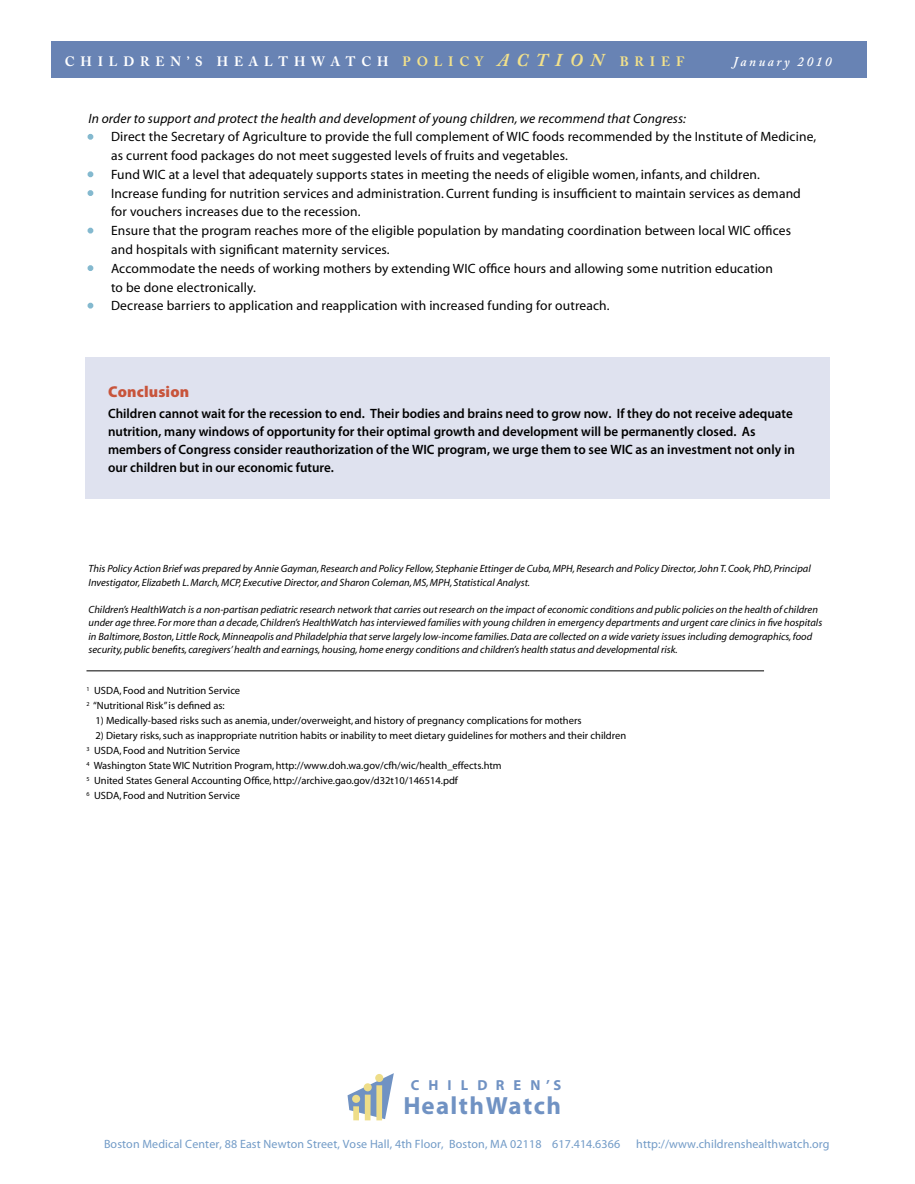
<style>
.page{position:relative;width:915px;height:1184px;background:#fff}
.page>*{position:absolute;margin:0;border:0;box-sizing:border-box;transform-origin:0 0}
.t1{font:700 24.9px "Myriad";letter-spacing:.06em;color:#7092c3}
.t2{font:italic 700 18px "Adobe Caslon Pro";letter-spacing:.44em;color:#f2e18b}
.t3{font:900 15.75px "Myriad Pro";letter-spacing:.01em;color:#c8543b}
.t4{font:700 14.55px "Myriad";letter-spacing:.625em;color:#7092c3}
.t5{font:13.5px/18.8px "Myriad";letter-spacing:.01em;color:#000}
.t6{font:600 13.5px/18px "Myriad Pro";color:#000}
.t7{font:italic 13.5px "Myriad";letter-spacing:.01em;color:#000}
.t8{font:700 13.5px "Adobe Caslon Pro";color:#fff}
.t9{font:italic 600 13.5px "Adobe Caslon Pro";letter-spacing:.2em;color:#fff}
.t10{font:700 13.5px "Adobe Caslon Pro";color:#f2e18b}
.t11{font:12px "Myriad Pro";letter-spacing:.01em;color:#729bc7}
.t12{font:italic 10.5px/13.5px "Myriad";color:#000}
.t13{font:10.5px/15px "Myriad";color:#000}
.s1{font-style:normal;font-size:13.5px}
.s2{color:#84b9cf}
</style>
<div class="page">
<svg style="left:87px;top:134px;width:6px;height:6px"></svg>
<svg style="left:87px;top:171px;width:6px;height:6px"></svg>
<svg style="left:87px;top:190px;width:6px;height:6px"></svg>
<svg style="left:87px;top:228px;width:6px;height:5px"></svg>
<svg style="left:87px;top:265px;width:6px;height:6px"></svg>
<svg style="left:87px;top:303px;width:6px;height:5px"></svg>
<div style="left:51px;top:42px;width:814px;height:36px;background:#6883b4"></div>
<svg style="left:347px;top:1073px;width:47px;height:46px"></svg>
<div style="left:352px;top:1094px;width:8px;height:8px;background:#ed8;border-radius:50%"></div>
<div style="left:353px;top:1106px;width:6px;height:14px;background:#ed8"></div>
<div style="left:363px;top:1083px;width:8px;height:8px;background:#ed8;border-radius:50%"></div>
<div style="left:365px;top:1094px;width:5px;height:26px;background:#ed8"></div>
<div style="left:375px;top:1073px;width:8px;height:8px;background:#ed8;border-radius:50%"></div>
<div style="left:376px;top:1085px;width:6px;height:35px;background:#ed8"></div>
<hr style="left:86px;top:670px;width:677px;height:1px;background:#000">
<div style="left:85px;top:357px;width:744px;height:141px;background:#dfe2ef"></div>
<p class="t8" style="left:65px;top:54px;width:31px">C HILDREN</p>
<p class="t8" style="left:187px;top:54px;width:63px">’S HEALTH</p>
<p class="t8" style="left:311px;top:54px;width:35px">W ATCH</p>
<p class="t10" style="left:402px;top:54px;width:44px">POLIC</p>
<h2 class="t2" style="left:475px;top:50px;width:172px"><span class="s1">Y</span> ACTION <span class="s1">BRIE</span></h2>
<p class="t10" style="left:676px;top:54px;width:10px">F</p>
<p class="t9" style="left:732px;top:54px;width:100px">January 2010</p>
<p class="t7" style="left:88px;top:111px;width:599px">In order to support and protect the health and development of young children, we recommend that Congress:</p>
<p class="t5" style="left:111px;top:128px;width:706px;text-indent:-23px"><span class="s2">•</span> Direct the Secretary of Agriculture to provide the full complement of WIC foods recommended by the Institute of Medicine, as current food packages do not meet suggested levels of fruits and vegetables.</p>
<p class="t5" style="left:88px;top:166px;width:672px"><span class="s2">•</span> Fund WIC at a level that adequately supports states in meeting the needs of eligible women, infants, and children.</p>
<p class="t5" style="left:111px;top:184px;width:691px;text-indent:-23px"><span class="s2">•</span> Increase funding for nutrition services and administration. Current funding is insufficient to maintain services as demand for vouchers increases due to the recession.</p>
<p class="t5" style="left:111px;top:222px;width:681px;text-indent:-23px"><span class="s2">•</span> Ensure that the program reaches more of the eligible population by mandating coordination between local WIC offices and hospitals with significant maternity services.</p>
<p class="t5" style="left:111px;top:259px;width:663px;text-indent:-23px"><span class="s2">•</span> Accommodate the needs of working mothers by extending WIC office hours and allowing some nutrition education to be done electronically.</p>
<p class="t5" style="left:88px;top:297px;width:522px"><span class="s2">•</span> Decrease barriers to application and reapplication with increased funding for outreach.</p>
<h3 class="t3" style="left:108px;top:381px;width:83px">Conclusion</h3>
<p class="t6" style="left:108px;top:404px;width:688px">Children cannot wait for the recession to end. Their bodies and brains need to grow now. If they do not receive adequate nutrition, many windows of opportunity for their optimal growth and development will be permanently closed. As members of Congress consider reauthorization of the WIC program, we urge them to see WIC as an investment not only in our children but in our economic future.</p>
<p class="t12" style="left:88px;top:562px;width:723px">This Policy Action Brief was prepared by Annie Gayman, Research and Policy Fellow, Stephanie Ettinger de Cuba, MPH, Research and Policy Director, John T. Cook, PhD, Principal<br>Investigator, Elizabeth L. March, MCP, Executive Director, and Sharon Coleman, MS, MPH, Statistical Analyst.</p>
<p class="t12" style="left:88px;top:603px;width:735px">Children’s HealthWatch is a non-partisan pediatric research network that carries out research on the impact of economic conditions and public policies on the health of children under age three. For more than a decade, Children’s HealthWatch has interviewed families with young children in emergency departments and urgent care clinics in five hospitals in Baltimore, Boston, Little Rock, Minneapolis and Philadelphia that serve largely low-income families. Data are collected on a wide variety issues including demographics, food security, public benefits, caregivers’ health and earnings, housing, home energy conditions and children’s health status and developmental risk.</p>
<p class="t13" style="left:86px;top:683px;width:155px"><sup>1</sup> USDA, Food and Nutrition Service<br><sup>2</sup> “Nutritional Risk” is defined as:</p>
<p class="t13" style="left:95px;top:713px;width:487px">1) Medically-based risks such as anemia, under/overweight, and history of pregnancy complications for mothers</p>
<p class="t13" style="left:86px;top:728px;width:541px;text-indent:9px">2) Dietary risks, such as inappropriate nutrition habits or inability to meet dietary guidelines for mothers and their children <sup>3</sup> USDA, Food and Nutrition Service<br><sup>4</sup> Washington State WIC Nutrition Program, http://www.doh.wa.gov/cfh/wic/health_effects.htm<br><sup>5</sup> United States General Accounting Office, http://archive.gao.gov/d32t10/146514.pdf<br><sup>6</sup> USDA, Food and Nutrition Service</p>
<h3 class="t4" style="left:411px;top:1077px;width:152px">CHILDREN’S</h3>
<h1 class="t1" style="left:403px;top:1092px;width:159px">HealthWatch</h1>
<p class="t11" style="left:104px;top:1136px;width:517px">Boston Medical Center, 88 East Newton Street, Vose Hall, 4th Floor, Boston, MA 02118 617.414.6366</p>
<p class="t11" style="left:636px;top:1136px;width:195px">http://www.childrenshealthwatch.org</p>
</div>
